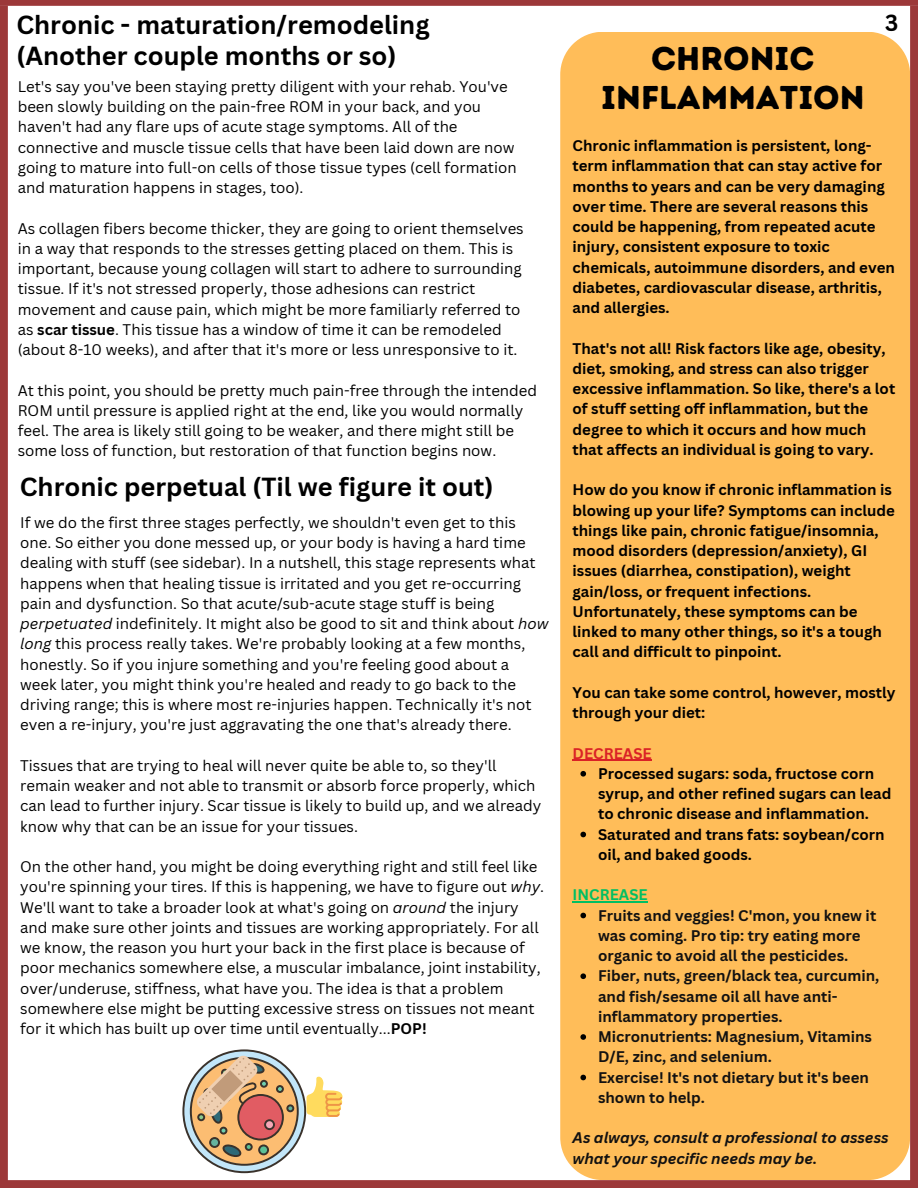
<style>
.page{position:relative;width:918px;height:1188px;background:#fff}
.page>*{position:absolute;margin:0;border:0;box-sizing:border-box;transform-origin:0 0}
.t1{font:33px/39.3px "Intro Rust Base";color:#000;text-align:center}
.t2{font:700 25.5px "Canva Sans";color:#000}
.t3{font:15px/20.2px "Canva Sans";color:#000}
.t4{font:700 15px/20.2px "Canva Sans";color:#000}
.t5{font:700 15px/20.2px "Canva Sans";color:#121111}
.t6{font:italic 700 15px/20.2px "Canva Sans";color:#121111}
.t7{font:700 15px "Canva Sans";color:#da2226}
.t8{font:700 15px "Canva Sans";color:#00bf63}
.s1{font-weight:700}
.s2{font-style:italic}
</style>
<div class="page">
<div style="left:0;top:0;width:918px;height:6px;background:#9c3839"></div>
<div style="left:910px;top:6px;width:8px;height:1182px;background:#9c3839"></div>
<div style="left:0;top:6px;width:8px;height:1182px;background:#9c3839"></div>
<div style="left:2px;top:1180px;width:915px;height:8px;background:#9c3839"></div>
<svg style="left:560px;top:32px;width:350px;height:1148px;fill:#ffbd59"></svg>
<svg style="left:182px;top:1049px;width:160px;height:124px"></svg>
<svg style="left:580px;top:771px;width:6px;height:6px"></svg>
<svg style="left:580px;top:832px;width:6px;height:5px"></svg>
<svg style="left:580px;top:913px;width:6px;height:5px"></svg>
<svg style="left:580px;top:973px;width:6px;height:6px"></svg>
<svg style="left:580px;top:1034px;width:6px;height:6px"></svg>
<svg style="left:580px;top:1075px;width:6px;height:5px"></svg>
<hr style="left:573px;top:760px;width:79px;height:1px;background:#da2226">
<hr style="left:573px;top:901px;width:75px;height:2px;background:#00bf63">
<p class="t2" style="left:16px;top:7px;width:415px">Chronic - maturation/remodeling</p>
<p class="t2" style="left:16px;top:37px;width:382px">(Another couple months or so)</p>
<p class="t3" style="left:18px;top:76px;width:500px">Let's say you've been staying pretty diligent with your rehab. You've been slowly building on the pain-free ROM in your back, and you haven't had any flare ups of acute stage symptoms. All of the connective and muscle tissue cells that have been laid down are now going to mature into full-on cells of those tissue types (cell formation and maturation happens in stages, too).</p>
<p class="t3" style="left:18px;top:218px;width:508px">As collagen fibers become thicker, they are going to orient themselves in a way that responds to the stresses getting placed on them. This is important, because young collagen will start to adhere to surrounding tissue. If it's not stressed properly, those adhesions can restrict movement and cause pain, which might be more familiarly referred to as <span class="s1">scar tissue</span>. This tissue has a window of time it can be remodeled (about 8-10 weeks), and after that it's more or less unresponsive to it.</p>
<p class="t3" style="left:18px;top:380px;width:521px">At this point, you should be pretty much pain-free through the intended ROM until pressure is applied right at the end, like you would normally feel. The area is likely still going to be weaker, and there might still be some loss of function, but restoration of that function begins now.</p>
<p class="t2" style="left:20px;top:469px;width:475px">Chronic perpetual (Til we figure it out)</p>
<p class="t3" style="left:20px;top:512px;width:530px">If we do the first three stages perfectly, we shouldn't even get to this one. So either you done messed up, or your body is having a hard time dealing with stuff (see sidebar). In a nutshell, this stage represents what happens when that healing tissue is irritated and you get re-occurring pain and dysfunction. So that acute/sub-acute stage stuff is being <span class="s2">perpetuated</span> indefinitely. It might also be good to sit and think about <span class="s2">how long</span> this process really takes. We're probably looking at a few months, honestly. So if you injure something and you're feeling good about a week later, you might think you're healed and ready to go back to the driving range; this is where most re-injuries happen. Technically it's not even a re-injury, you're just aggravating the one that's already there.</p>
<p class="t3" style="left:20px;top:755px;width:523px">Tissues that are trying to heal will never quite be able to, so they'll remain weaker and not able to transmit or absorb force properly, which can lead to further injury. Scar tissue is likely to build up, and we already know why that can be an issue for your tissues.</p>
<p class="t3" style="left:20px;top:856px;width:525px">On the other hand, you might be doing everything right and still feel like you're spinning your tires. If this is happening, we have to figure out <span class="s2">why</span>.<br>We'll want to take a broader look at what's going on <span class="s2">around</span> the injury and make sure other joints and tissues are working appropriately. For all we know, the reason you hurt your back in the first place is because of poor mechanics somewhere else, a muscular imbalance, joint instability, over/underuse, stiffness, what have you. The idea is that a problem somewhere else might be putting excessive stress on tissues not meant for it which has built up over time until eventually...<span class="s1">POP!</span></p>
<p class="t1" style="left:601px;top:39px;width:265px">CHRONIC<br>INFLAMMATION</p>
<p class="t4" style="left:573px;top:135px;width:324px">Chronic inflammation is persistent, long&shy;term inflammation that can stay active for months to years and can be very damaging over time. There are several reasons this could be happening, from repeated acute injury, consistent exposure to toxic chemicals, autoimmune disorders, and even diabetes, cardiovascular disease, arthritis, and allergies.</p>
<p class="t4" style="left:573px;top:338px;width:324px">That's not all! Risk factors like age, obesity, diet, smoking, and stress can also trigger excessive inflammation. So like, there's a lot of stuff setting off inflammation, but the degree to which it occurs and how much that affects an individual is going to vary.</p>
<p class="t4" style="left:573px;top:479px;width:324px">How do you know if chronic inflammation is blowing up your life? Symptoms can include things like pain, chronic fatigue/insomnia, mood disorders (depression/anxiety), GI issues (diarrhea, constipation), weight gain/loss, or frequent infections.<br>Unfortunately, these symptoms can be linked to many other things, so it's a tough call and difficult to pinpoint.</p>
<p class="t4" style="left:573px;top:682px;width:324px">You can take some control, however, mostly through your diet:</p>
<p class="t7" style="left:573px;top:743px;width:81px">DECREASE</p>
<p class="t4" style="left:598px;top:763px;width:295px">Processed sugars: soda, fructose corn syrup, and other refined sugars can lead to chronic disease and inflammation.</p>
<p class="t4" style="left:598px;top:824px;width:288px">Saturated and trans fats: soybean/corn oil, and baked goods.</p>
<p class="t8" style="left:573px;top:884px;width:77px">INCREASE</p>
<p class="t5" style="left:598px;top:905px;width:280px">Fruits and veggies! C'mon, you knew it was coming. Pro tip: try eating more organic to avoid all the pesticides.</p>
<p class="t5" style="left:598px;top:965px;width:283px">Fiber, nuts, green/black tea, curcumin, and fish/sesame oil all have anti&shy;inflammatory properties.</p>
<p class="t5" style="left:598px;top:1026px;width:275px">Micronutrients: Magnesium, Vitamins<br>D/E, zinc, and selenium.</p>
<p class="t5" style="left:598px;top:1067px;width:272px">Exercise! It's not dietary but it's been shown to help.</p>
<p class="t6" style="left:573px;top:1127px;width:318px">As always, consult a professional to assess what your specific needs may be.</p>
</div>
